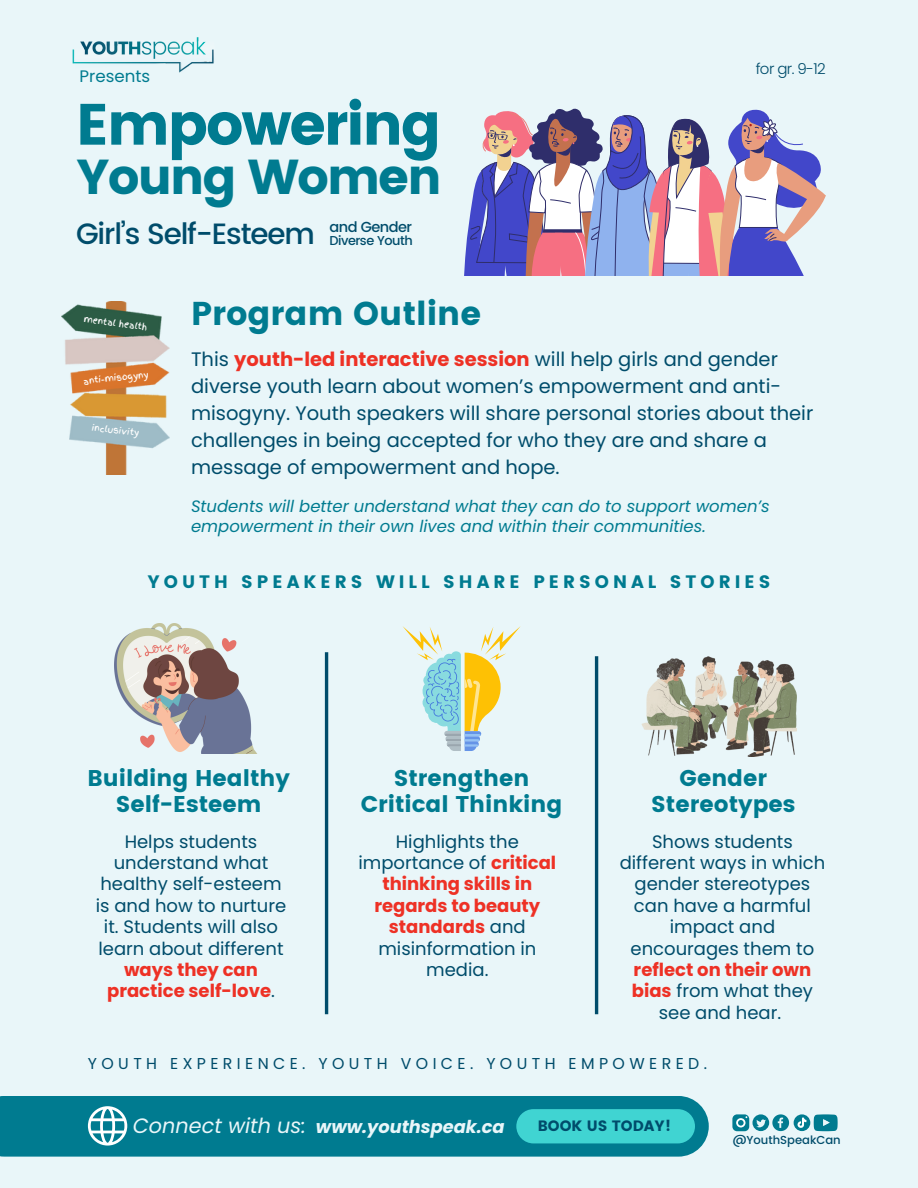
<style>
.page{position:relative;width:918px;height:1188px;background:#e9f6f9}
.page>*{position:absolute;margin:0;border:0;box-sizing:border-box;transform-origin:0 0}
.t1{font:58.05px "Poppins";letter-spacing:-.04em;color:#007b90}
.t2{font:49.05px "Poppins";letter-spacing:-.04em;color:#007b90}
.t3{font:33px "Poppins";color:#007b90}
.t4{font:500 29.4px "Poppins";letter-spacing:-.04em;color:#004c6b}
.t5{font:22.8px/25.8px "Poppins";color:#007b90;text-align:center}
.t6{font:italic 20.85px "Poppins";color:#e9f6f9}
.t7{font:19.5px/27px "Poppins";color:#004c6b}
.t8{font:18px/21.3px "Poppins";color:#004c6b;text-align:center}
.t9{font:18px "Poppins";letter-spacing:.225em;color:#007b90}
.t10{font:italic 700 17.85px "Poppins";color:#e9f6f9}
.t11{font:16.65px "Poppins";color:#007b90}
.t12{font:italic 16.5px/20.2px "Poppins";color:#007b90}
.t13{font:15.75px "Poppins";letter-spacing:.28em;color:#004c6b}
.t14{font:15px "Poppins";color:#004c6b}
.t15{font:300 15px "Poppins";letter-spacing:-.04em;color:#004c6b}
.t16{font:500 14.55px "Poppins";letter-spacing:-.04em;color:#004c6b}
.t17{font:500 12.9px "Poppins";letter-spacing:-.04em;color:#004c6b}
.t18{font:500 11.55px "Poppins";color:#004c6b}
.t19{font:8.55px "Finger Paint";color:#fff}
.s1{font-weight:700;color:#ee3125}
</style>
<div class="page">
<img style="left:72px;top:37px;width:142px;height:36px">
<img style="left:61px;top:301px;width:108px;height:174px">
<hr style="left:325px;top:652px;width:3px;height:362px;background:#004c6b">
<hr style="left:595px;top:656px;width:3px;height:358px;background:#004c6b">
<svg style="left:403px;top:626px;width:118px;height:125px"></svg>
<img style="left:114px;top:623px;width:143px;height:131px">
<svg style="left:464px;top:108px;width:362px;height:167px"></svg>
<svg style="left:641px;top:656px;width:156px;height:101px"></svg>
<div style="left:753px;top:1114px;width:16px;height:17px;background:#007b90;border-radius:50%"></div>
<svg style="left:756px;top:1119px;width:10px;height:8px"></svg>
<svg style="left:732px;top:1114px;width:17px;height:17px"></svg>
<svg style="left:772px;top:1114px;width:65px;height:17px"></svg>
<svg style="left:0;top:1096px;width:709px;height:61px;background:#108a9c"></svg>
<p class="t11" style="left:80px;top:64px;width:72px">Presents</p>
<p class="t1" style="left:76px;top:91px;width:367px">Empowering</p>
<p class="t2" style="left:76px;top:149px;width:367px">Young Women</p>
<p class="t4" style="left:76px;top:216px;width:240px">Girl’s Self-Esteem</p>
<p class="t16" style="left:330px;top:219px;width:84px">and Gender</p>
<p class="t17" style="left:330px;top:233px;width:85px">Diverse Youth</p>
<p class="t19" style="left:85px;top:313px;width:65px;rotate:8deg">mental health</p>
<p class="t3" style="left:191px;top:294px;width:292px">Program Outline</p>
<h2 class="t15" style="left:756px;top:58px;width:72px">for gr. 9-12</h2>
<h3 class="t19" style="left:83px;top:375px;width:67px;rotate:-6deg">anti-misogyny</h3>
<p class="t19" style="left:93px;top:422px;width:49px;rotate:6deg">inclusivity</p>
<p class="t7" style="left:191px;top:345px;width:624px">This <span class="s1">youth-led interactive session</span> will help girls and gender diverse youth learn about women’s empowerment and anti&shy;misogyny. Youth speakers will share personal stories about their challenges in being accepted for who they are and share a message of empowerment and hope.</p>
<p class="t12" style="left:191px;top:496px;width:580px">Students will better understand what they can do to support women’s empowerment in their own lives and within their communities.</p>
<p class="t9" style="left:147px;top:571px;width:625px">YOUTH SPEAKERS WILL SHARE PERSONAL STORIES</p>
<h6 class="t5" style="left:87px;top:765px;width:204px">Building Healthy<br>Self-Esteem</h6>
<p class="t5" style="left:361px;top:765px;width:203px">Strengthen<br>Critical Thinking</p>
<h4 class="t5" style="left:651px;top:765px;width:146px">Gender<br>Stereotypes</h4>
<p class="t8" style="left:96px;top:831px;width:192px">Helps students understand what healthy self-esteem is and how to nurture it. Students will also learn about different <span class="s1">ways they can practice self-love</span>.</p>
<p class="t8" style="left:620px;top:831px;width:207px">Shows students different ways in which gender stereotypes can have a harmful impact and encourages them to <span class="s1">reflect on their own bias</span> from what they see and hear.</p>
<h4 class="t8" style="left:358px;top:831px;width:199px">Highlights the importance of <span class="s1">critical thinking skills in regards to beauty standards</span> and misinformation in media.</h4>
<p class="t13" style="left:88px;top:1052px;width:621px">YOUTH EXPERIENCE. YOUTH VOICE. YOUTH EMPOWERED.</p>
<p class="t6" style="left:133px;top:1112px;width:174px">Connect with us:</p>
<p class="t10" style="left:316px;top:1115px;width:190px">www.youthspeak.ca</p>
<h4 class="t14" style="left:538px;top:1117px;width:135px">BOOK US TODAY!</h4>
<p class="t18" style="left:733px;top:1133px;width:110px">@YouthSpeakCan</p>
</div>
